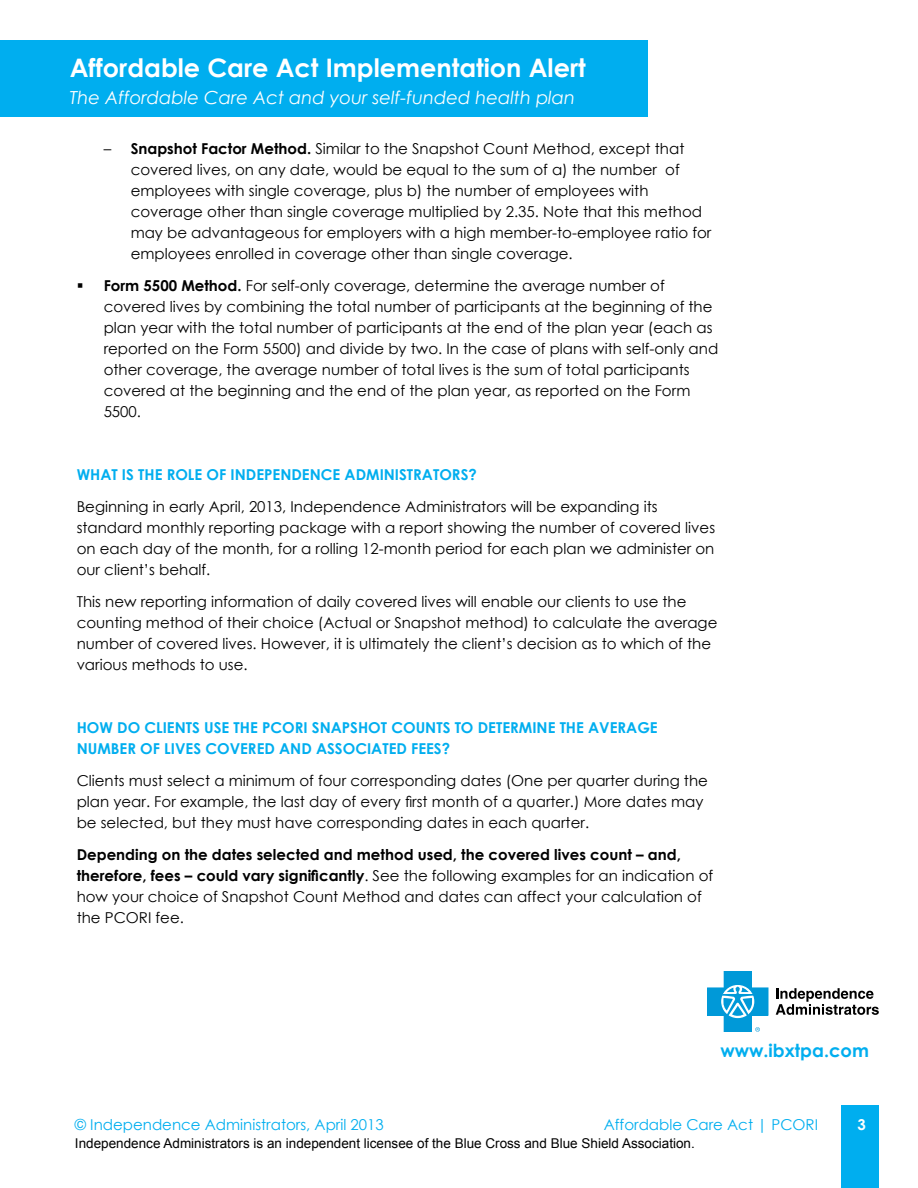
<style>
.page{position:relative;width:918px;height:1188px;background:#fff}
.page>*{position:absolute;margin:0;border:0;box-sizing:border-box;transform-origin:0 0}
.t1{font:700 25.5px "Century Gothic";color:#fff}
.t2{font:italic 18px "Century Gothic";color:#fff}
.t3{font:700 18px "Century Gothic";color:#00aeef}
.t4{font:15px/21px "Century Gothic";color:#000}
.t5{font:700 15px/21px "Century Gothic";color:#00aeef}
.t6{font:15px "Century Gothic";color:#00aeef}
.t7{font:700 15px "Century Gothic";color:#fff}
.t8{font:13.5px "Arial";color:#000}
.s1{font-weight:700}
</style>
<div class="page">
<div style="left:0;top:40px;width:648px;height:76px;background:#00aeef"></div>
<div style="left:724px;top:971px;width:27px;height:61px;background:#0099d8"></div>
<div style="left:724px;top:971px;width:28px;height:61px;border:1px solid #0099d8"></div>
<div style="left:708px;top:988px;width:60px;height:27px;background:#0099d8"></div>
<div style="left:707px;top:988px;width:61px;height:27px;border:1px solid #0099d8"></div>
<div style="left:721px;top:985px;width:33px;height:33px;border:1px solid #fff;border-radius:50%"></div>
<svg style="left:722px;top:987px;width:32px;height:29px"></svg>
<svg style="left:755px;top:1027px;width:5px;height:5px"></svg>
<svg style="left:776px;top:988px;width:103px;height:27px"></svg>
<div style="left:842px;top:1106px;width:37px;height:82px;background:#00aeef"></div>
<h1 class="t1" style="left:70px;top:49px;width:518px">Affordable Care Act Implementation Alert</h1>
<p class="t2" style="left:70px;top:85px;width:507px">The Affordable Care Act and your self-funded health plan</p>
<p class="t4" style="left:131px;top:138px;width:582px;text-indent:-27px">– <span class="s1">Snapshot Factor Method.</span> Similar to the Snapshot Count Method, except that covered lives, on any date, would be equal to the sum of a) the number of employees with single coverage, plus b) the number of employees with coverage other than single coverage multiplied by 2.35. Note that this method may be advantageous for employers with a high member-to-employee ratio for employees enrolled in coverage other than single coverage.</p>
<p class="t4" style="left:104px;top:274px;width:616px"><span class="s1">Form 5500 Method.</span> For self-only coverage, determine the average number of covered lives by combining the total number of participants at the beginning of the plan year with the total number of participants at the end of the plan year (each as reported on the Form 5500) and divide by two. In the case of plans with self-only and other coverage, the average number of total lives is the sum of total participants covered at the beginning and the end of the plan year, as reported on the Form 5500.</p>
<p class="t5" style="left:77px;top:464px;width:402px">What is the role of Independence Administrators?</p>
<p class="t4" style="left:77px;top:496px;width:640px">Beginning in early April, 2013, Independence Administrators will be expanding its standard monthly reporting package with a report showing the number of covered lives on each day of the month, for a rolling 12-month period for each plan we administer on our client’s behalf.</p>
<p class="t4" style="left:77px;top:591px;width:642px">This new reporting information of daily covered lives will enable our clients to use the counting method of their choice (Actual or Snapshot method) to calculate the average number of covered lives. However, it is ultimately the client’s decision as to which of the various methods to use.</p>
<p class="t5" style="left:77px;top:717px;width:583px;text-indent:41px">do clients use the PCORI snapshot counts to determine the average number of lives covered and associ</p>
<p class="t5" style="left:77px;top:717px;width:13px">How</p>
<p class="t5" style="left:371px;top:738px;width:80px">ated fees?</p>
<p class="t4" style="left:77px;top:770px;width:633px">Clients must select a minimum of four corresponding dates (One per quarter during the plan year. For example, the last day of every first month of a quarter.) More dates may be selected, but they must have corresponding dates in each quarter.</p>
<p class="t4" style="left:77px;top:844px;width:638px"><span class="s1">Depending on the dates selected and method used, the covered lives count – and, therefore, fees – could vary significantly</span>. See the following examples for an indication of how your choice of Snapshot Count Method and dates can affect your calculation of the PCORI fee.</p>
<p class="t3" style="left:720px;top:1037px;width:150px">www.ibxtpa.com</p>
<p class="t6" style="left:75px;top:1114px;width:310px">© Independence Administrators, April 2013</p>
<p class="t6" style="left:604px;top:1114px;width:216px">Affordable Care Act | PCORI</p>
<p class="t8" style="left:75px;top:1135px;width:621px">Independence Administrators is an independent licensee of the Blue Cross and Blue Shield Association.</p>
<p class="t7" style="left:858px;top:1113px;width:10px">3</p>
</div>
